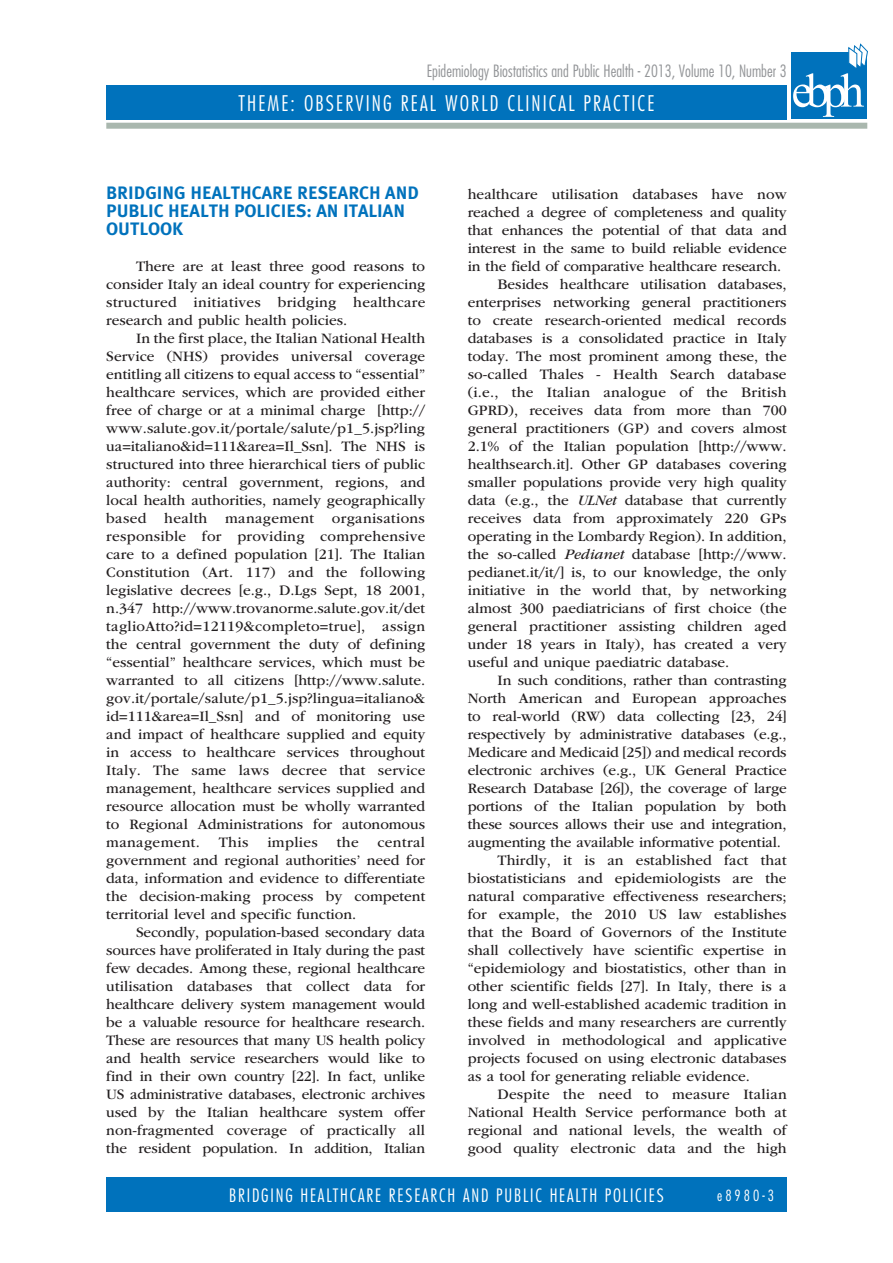
<style>
.page{position:relative;width:893px;height:1263px;background:#fff}
.page>*{position:absolute;margin:0;border:0;box-sizing:border-box;transform-origin:0 0}
.t1{font:300 condensed 21px "Futura Std";letter-spacing:.1em;color:#fff}
.t2{font:700 18px "Meta Plus";letter-spacing:.055em;color:#0072bc}
.t3{font:300 condensed 18px "Futura Std";color:#fff}
.t4{font:300 condensed 16.5px "Futura Std";color:#939598}
.t5{font:15px/18px "ITC Garamond Std";color:#231f20;text-align:justify}
.t6{font:15px "ITC Garamond Std";letter-spacing:.025em;color:#231f20}
.t7{font:300 condensed 15px "Futura Std";letter-spacing:.2em;color:#fff}
.s1{font-style:italic}
</style>
<div class="page">
<div style="left:106px;top:85px;width:681px;height:34px;background:#0072bc"></div>
<div style="left:106px;top:1178px;width:681px;height:34px;background:#0072bc"></div>
<div style="left:106px;top:123px;width:761px;height:6px;background:#a9b7ae"></div>
<div style="left:791px;top:52px;width:76px;height:67px;background:#0072bc"></div>
<svg style="left:793px;top:43px;width:75px;height:74px"></svg>
<p class="t4" style="left:427px;top:62px;width:361px">Epidemiology Biostatistics and Public Health - 2013, Volume 10, Number 3</p>
<h1 class="t1" style="left:238px;top:91px;width:417px">THEME: OBSERVING REAL WORLD CLINICAL PRACTICE</h1>
<p class="t2" style="left:106px;top:182px;width:117px">BRIDGING HEALTHCAR</p>
<p class="t2" style="left:283px;top:182px;width:67px">E RESEARCH</p>
<p class="t2" style="left:385px;top:182px;width:12px">AND</p>
<p class="t2" style="left:106px;top:200px;width:21px">PUBLIC</p>
<p class="t2" style="left:168px;top:200px;width:33px">HEALTH</p>
<p class="t2" style="left:234px;top:200px;width:31px">POLICI</p>
<p class="t2" style="left:286px;top:200px;width:73px">ES: AN ITALIAN</p>
<p class="t2" style="left:106px;top:218px;width:77px">OUTLOOK</p>
<p class="t5" style="left:106px;top:257px;width:321px;text-indent:30px">There are at least three good reasons to consider Italy an ideal country for experiencing structured initiatives bridging healthcare research and public health policies.</p>
<p class="t5" style="left:106px;top:329px;width:321px;text-indent:30px">In the first place, the Italian National Health Service (NHS) provides universal coverage entitling all citizens to equal access to “essential” healthcare services, which are provided either free of charge or at a minimal charge [http:// www.salute.gov.it/portale/salute/p1_5.jsp?ling ua=italiano&amp;id=111&amp;area=Il_Ssn]. The NHS is structured into three hierarchical tiers of public authority: central government, regions, and local health authorities, namely geographically based health management organisations responsible for providing comprehensive care to a defined population [21]. The Italian Constitution (Art. 117) and the following legislative decrees [e.g., D.Lgs Sept, 18 2001, n.347 http://www.trovanorme.salute.gov.it/det taglioAtto?id=12119&amp;completo=true], assign the central government the duty of defining “essential” healthcare services, which must be warranted to all citizens [http://www.salute. gov.it/portale/salute/p1_5.jsp?lingua=italiano&amp; id=111&amp;area=Il_Ssn] and of monitoring use and impact of healthcare supplied and equity in access to healthcare services throughout Italy. The same laws decree that service management, healthcare services supplied and resource allocation must be wholly warranted to Regional Administrations for autonomous management.</p>
<p class="t5" style="left:468px;top:185px;width:320px">healthcare utilisation databases have now</p>
<p class="t5" style="left:468px;top:203px;width:320px">reached a degree of completeness and quality</p>
<p class="t5" style="left:468px;top:221px;width:320px">that enhances the potential of that data and</p>
<p class="t5" style="left:468px;top:239px;width:320px">interest in the same to build reliable evidence</p>
<p class="t5" style="left:468px;top:257px;width:315px">in the field of comparative healthcare research.</p>
<p class="t5" style="left:497px;top:275px;width:291px">Besides healthcare utilisation databases,</p>
<p class="t5" style="left:468px;top:293px;width:320px">enterprises networking general practitioners</p>
<p class="t5" style="left:468px;top:311px;width:320px">to create research-oriented medical records</p>
<p class="t5" style="left:468px;top:329px;width:320px">databases is a consolidated practice in Italy</p>
<p class="t5" style="left:468px;top:347px;width:320px">today. The most prominent among these, the</p>
<p class="t5" style="left:468px;top:365px;width:320px">so-called Thales - Health Search database</p>
<p class="t5" style="left:468px;top:383px;width:320px">(i.e., the Italian analogue of the British</p>
<p class="t5" style="left:468px;top:401px;width:320px">GPRD), receives data from more than 700</p>
<p class="t5" style="left:468px;top:419px;width:320px">general practitioners (GP) and covers almost</p>
<p class="t5" style="left:468px;top:437px;width:320px">2.1% of the Italian population [http://www.</p>
<p class="t5" style="left:468px;top:455px;width:320px">healthsearch.it]. Other GP databases covering</p>
<p class="t5" style="left:468px;top:473px;width:320px">smaller populations provide very high quality</p>
<p class="t5" style="left:468px;top:491px;width:320px">data (e.g., the <span class="s1">ULNet</span> database that currently</p>
<p class="t5" style="left:468px;top:509px;width:320px">receives data from approximately 220 GPs</p>
<p class="t5" style="left:468px;top:527px;width:320px">operating in the Lombardy Region). In addition,</p>
<p class="t5" style="left:468px;top:545px;width:320px">the so-called <span class="s1">Pedianet</span> database [http://www.</p>
<p class="t5" style="left:468px;top:563px;width:320px">pedianet.it/it/] is, to our knowledge, the only</p>
<p class="t5" style="left:468px;top:581px;width:320px">initiative in the world that, by networking</p>
<p class="t5" style="left:468px;top:599px;width:320px">almost 300 paediatricians of first choice (the</p>
<p class="t5" style="left:468px;top:617px;width:320px">general practitioner assisting children aged</p>
<p class="t5" style="left:468px;top:635px;width:320px">under 18 years in Italy), has created a very</p>
<p class="t5" style="left:468px;top:653px;width:263px">useful and unique paediatric database.</p>
<p class="t5" style="left:497px;top:671px;width:291px">In such conditions, rather than contrasting</p>
<p class="t5" style="left:468px;top:689px;width:320px">North American and European approaches</p>
<p class="t5" style="left:468px;top:707px;width:320px">to real-world (RW) data collecting [23, 24]</p>
<p class="t5" style="left:468px;top:725px;width:320px">respectively by administrative databases (e.g.,</p>
<p class="t5" style="left:468px;top:743px;width:320px">Medicare and Medicaid [25]) and medical records</p>
<p class="t5" style="left:468px;top:761px;width:320px">electronic archives (e.g., UK General Practice</p>
<p class="t5" style="left:468px;top:779px;width:320px">Research Database [26]), the coverage of large</p>
<p class="t5" style="left:468px;top:797px;width:320px">portions of the Italian population by both</p>
<p class="t5" style="left:468px;top:815px;width:320px">these sources allows their use and integration,</p>
<p class="t5" style="left:468px;top:833px;width:315px">augmenting the available informative potential.</p>
<p class="t5" style="left:497px;top:851px;width:291px">Thirdly, it is an established fact that</p>
<p class="t5" style="left:468px;top:869px;width:320px">biostatisticians and epidemiologists are the</p>
<p class="t5" style="left:468px;top:887px;width:320px">natural comparative effectiveness researchers;</p>
<p class="t5" style="left:468px;top:905px;width:320px">for example, the 2010 US law establishes</p>
<p class="t5" style="left:468px;top:923px;width:320px">that the Board of Governors of the Institute</p>
<p class="t5" style="left:468px;top:941px;width:320px">shall collectively have scientific expertise in</p>
<p class="t5" style="left:468px;top:959px;width:320px">“epidemiology and biostatistics, other than in</p>
<p class="t5" style="left:468px;top:977px;width:320px">other scientific fields [27]. In Italy, there is a</p>
<p class="t5" style="left:468px;top:995px;width:320px">long and well-established academic tradition in</p>
<p class="t5" style="left:468px;top:1013px;width:320px">these fields and many researchers are currently</p>
<p class="t5" style="left:468px;top:1031px;width:320px">involved in methodological and applicative</p>
<p class="t5" style="left:468px;top:1049px;width:320px">projects focused on using electronic databases</p>
<p class="t5" style="left:468px;top:1067px;width:284px">as a tool for generating reliable evidence.</p>
<p class="t5" style="left:497px;top:1085px;width:291px">Despite the need to measure Italian</p>
<p class="t5" style="left:468px;top:1103px;width:320px">National Health Service performance both at</p>
<p class="t5" style="left:468px;top:1121px;width:320px">regional and national levels, the wealth of</p>
<p class="t5" style="left:468px;top:1139px;width:320px">good quality electronic data and the high</p>
<p class="t7" style="left:717px;top:1187px;width:58px">e8980-3</p>
<p class="t5" style="left:106px;top:833px;width:321px;text-indent:271px">central government and regional authorities’ need for data, information and evidence to differentiate the decision-making process by competent territorial level and specific function.</p>
<p class="t5" style="left:106px;top:923px;width:320px;text-indent:30px">Secondly, population-based secondary data sources have proliferated in Italy during the past few decades. Among these, regional healthcare utilisation databases that collect data for healthcare delivery system management would be a valuable resource for healthcare research.<br>These are resources that many US health policy and health service researchers would like to find in their own country [22]. In fact, unlike US administrative databases, electronic archives used by the Italian healthcare system offer non-fragmented coverage of practically all the resident population. In addition, Italian</p>
<p class="t5" style="left:219px;top:833px;width:31px">This</p>
<p class="t6" style="left:267px;top:834px;width:52px">implies</p>
<p class="t5" style="left:337px;top:833px;width:23px">the</p>
<p class="t3" style="left:229px;top:1185px;width:18px">Bridging</p>
<p class="t3" style="left:300px;top:1185px;width:9px">healthcare</p>
<p class="t3" style="left:389px;top:1185px;width:10px">research</p>
<p class="t3" style="left:463px;top:1185px;width:10px">and</p>
<p class="t3" style="left:496px;top:1185px;width:26px">public</p>
<p class="t3" style="left:550px;top:1185px;width:9px">health</p>
<p class="t3" style="left:605px;top:1185px;width:9px">policies</p>
</div>
